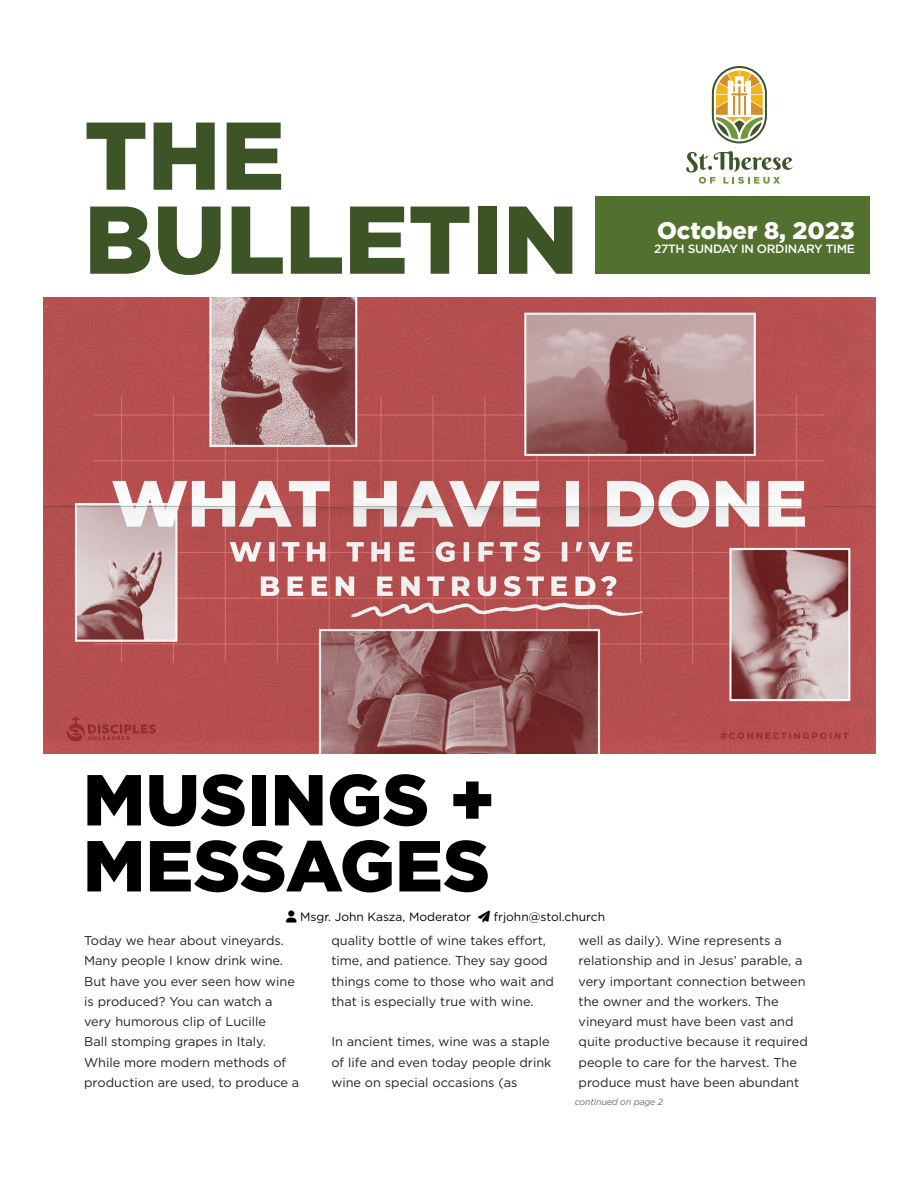
<style>
.page{position:relative;width:918px;height:1188px;background:#fff}
.page>*{position:absolute;margin:0;border:0;box-sizing:border-box;transform-origin:0 0}
.Paragraph_Style_2{font:900 96px "Gotham";color:#3c5426}
.t1{font:900 72px "Gotham";color:#000}
.t2{font:900 24px "Gotham";color:#fff}
.t3{font:12.75px/20.2px "Gotham";color:#231f20}
.t4{font:12px "Gotham";color:#000}
.t5{font:500 12px "Gotham";letter-spacing:-.025em;color:#fff}
.Small_Detail_Footnote{font:italic 9px "Gotham";letter-spacing:-.02em;color:#6e6b6d}
</style>
<div class="page">
<div style="left:595px;top:196px;width:274px;height:78px;background:#52702e"></div>
<svg style="left:712px;top:66px;width:55px;height:77px"></svg>
<svg style="left:686px;top:151px;width:107px;height:33px"></svg>
<img style="left:43px;top:297px;width:833px;height:456px">
<p class="Paragraph_Style_2" style="left:84px;top:90px;width:202px">THE</p>
<p class="Paragraph_Style_2" style="left:84px;top:174px;width:496px">BULLETIN</p>
<p class="t2" style="left:657px;top:214px;width:199px">October 8, 2023</p>
<p class="t5" style="left:654px;top:241px;width:202px">27TH SUNDAY IN ORDINARY TIME</p>
<p class="t1" style="left:83px;top:750px;width:414px">MUSINGS +</p>
<p class="t1" style="left:83px;top:816px;width:409px">MESSAGES</p>
<p class="t4" style="left:300px;top:909px;width:306px">Msgr. John Kasza, Moderator ➢ frjohn@stol.church</p>
<p class="t3" style="left:84px;top:930px;width:217px">Today we hear about vineyards.<br>Many people I know drink wine.<br>But have you ever seen how wine is produced? You can watch a very humorous clip of Lucille<br>Ball stomping grapes in Italy.<br>While more modern methods of production are used, to produce a</p>
<p class="t3" style="left:331px;top:930px;width:224px">quality bottle of wine takes effort, time, and patience. They say good things come to those who wait and that is especially true with wine.</p>
<p class="t3" style="left:331px;top:1032px;width:222px">In ancient times, wine was a staple of life and even today people drink wine on special occasions (as</p>
<p class="t3" style="left:579px;top:930px;width:231px">well as daily). Wine represents a relationship and in Jesus’ parable, a very important connection between the owner and the workers. The vineyard must have been vast and quite productive because it required people to care for the harvest. The produce must have been abundant</p>
<p class="Small_Detail_Footnote" style="left:575px;top:1097px;width:90px">continued on page 2</p>
</div>
